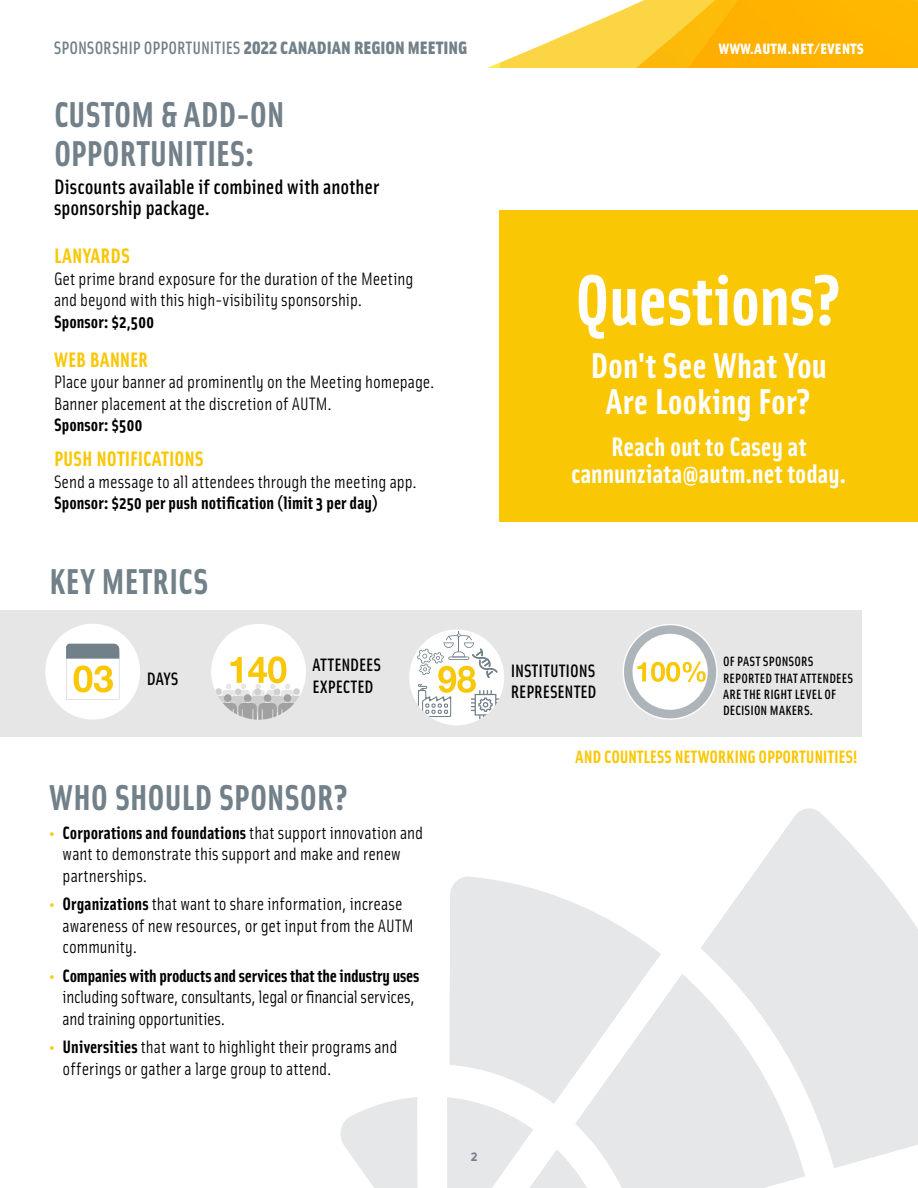
<style>
.page{position:relative;width:918px;height:1188px;background:#fff}
.page>*{position:absolute;margin:0;border:0;box-sizing:border-box;transform-origin:0 0}
.t1{font:700 72px "Solex OT";letter-spacing:-.005em;color:#fff}
.t2{font:700 36px/39px "Solex OT";letter-spacing:-.005em;color:#72808a}
.t3{font:700 36px/36px "Solex OT";color:#fff;text-align:center}
.t4{font:700 27px/27px "Solex OT";letter-spacing:.005em;color:#fff;text-align:center}
.t5{font:500 21px/21px "Solex OT";color:#000}
.t6{font:700 21px "Solex OT";color:#fac705}
.t7{font:18px/21.6px "Solex OT";color:#000}
.t8{font:700 18px "Solex OT";color:#000}
.t9{font:900 18px "Solex OT";color:#72808a}
.t10{font:500 18px/21.6px "Solex OT";color:#000}
.t11{font:700 18px "Solex OT";letter-spacing:-.01em;color:#fac705}
.t12{font:900 15px "Solex OT";letter-spacing:.03em;color:#fff}
.t13{font:500 13.5px/16.2px "Solex OT";letter-spacing:.01em;color:#000}
.t14{font:700 12px "Uni Sans";color:#72808a}
.s1{font-weight:500}
.s2{font-weight:700;color:#fac705}
.s3{font-weight:700}
</style>
<div class="page">
<svg style="left:450px;top:876px;width:211px;height:221px;fill:#e6e7e8"></svg>
<svg style="left:575px;top:974px;width:230px;height:214px;fill:#e6e7e8"></svg>
<svg style="left:341px;top:1097px;width:76px;height:91px"></svg>
<svg style="left:447px;top:1097px;width:160px;height:91px"></svg>
<svg style="left:700px;top:808px;width:218px;height:360px;fill:#e6e7e8"></svg>
<svg style="left:487px;top:0;width:431px;height:68px"></svg>
<div style="left:500px;top:211px;width:418px;height:311px;background:#fac705"></div>
<div style="left:0;top:610px;width:862px;height:126px;background:#e6e6e6"></div>
<div style="left:45px;top:624px;width:95px;height:96px;background:#fff;border-radius:50%"></div>
<svg style="left:66px;top:644px;width:53px;height:56px"></svg>
<div style="left:211px;top:624px;width:95px;height:96px;background:#fff;border-radius:50%"></div>
<svg style="left:211px;top:656px;width:94px;height:64px"></svg>
<svg style="left:624px;top:625px;width:92px;height:93px"></svg>
<div style="left:409px;top:629px;width:95px;height:96px;background:#fff;border-radius:50%"></div>
<svg style="left:417px;top:632px;width:83px;height:87px"></svg>
<p class="t9" style="left:54px;top:35px;width:415px"><span class="s1">SPONSORSHIP OPPORTUNITIES</span> 2022 CANADIAN REGION MEETING</p>
<p class="t12" style="left:719px;top:38px;width:147px">WWW.AUTM.NET/EVENTS</p>
<h2 class="t2" style="left:54px;top:94px;width:232px">CUSTOM &amp; ADD-ON<br>OPPORTUNITIES:</h2>
<p class="t5" style="left:54px;top:176px;width:327px">Discounts available if combined with another sponsorship package.</p>
<p class="t6" style="left:54px;top:242px;width:78px">LANYARDS</p>
<p class="t7" style="left:54px;top:267px;width:361px">Get prime brand exposure for the duration of the Meeting and beyond with this high-visibility sponsorship.</p>
<p class="t8" style="left:54px;top:310px;width:102px">Sponsor: $2,500</p>
<p class="t6" style="left:54px;top:346px;width:96px">WEB BANNER</p>
<p class="t7" style="left:54px;top:371px;width:382px">Place your banner ad prominently on the Meeting homepage.<br>Banner placement at the discretion of AUTM.</p>
<p class="t8" style="left:54px;top:413px;width:90px">Sponsor: $500</p>
<p class="t6" style="left:54px;top:445px;width:151px">PUSH NOTIFICATIONS</p>
<p class="t7" style="left:54px;top:470px;width:364px">Send a message to all attendees through the meeting app.</p>
<p class="t8" style="left:54px;top:491px;width:326px">Sponsor: $250 per push notification (limit 3 per day)</p>
<h2 class="t2" style="left:49px;top:560px;width:161px">KEY METRICS</h2>
<p class="t10" style="left:147px;top:667px;width:33px">DAYS</p>
<p class="t10" style="left:313px;top:653px;width:70px">ATTENDEES<br>EXPECTED</p>
<h2 class="t2" style="left:49px;top:776px;width:301px">WHO SHOULD SPONSOR?</h2>
<p class="t7" style="left:63px;top:821px;width:362px;text-indent:-14px"><span class="s2">•</span> <span class="s3">Corporations and foundations</span> that support innovation and want to demonstrate this support and make and renew partnerships.</p>
<p class="t7" style="left:63px;top:893px;width:352px;text-indent:-14px"><span class="s2">•</span> <span class="s3">Organizations</span> that want to share information, increase awareness of new resources, or get input from the AUTM community.</p>
<p class="t7" style="left:63px;top:964px;width:358px;text-indent:-14px"><span class="s2">•</span> <span class="s3">Companies with products and services that the industry uses </span>including software, consultants, legal or financial services, and training opportunities.</p>
<p class="t7" style="left:63px;top:1036px;width:336px;text-indent:-14px"><span class="s2">•</span> <span class="s3">Universities</span> that want to highlight their programs and offerings or gather a large group to attend.</p>
<h1 class="t1" style="left:575px;top:253px;width:269px">Questions?</h1>
<h2 class="t3" style="left:590px;top:345px;width:238px">Don't See What You<br>Are Looking For?</h2>
<h3 class="t4" style="left:571px;top:431px;width:276px">Reach out to Casey at cannunziata@autm.net today.</h3>
<p class="t13" style="left:723px;top:653px;width:132px">OF PAST SPONSORS<br>REPORTED THAT ATTENDEES<br>ARE THE RIGHT LEVEL OF<br>DECISION MAKERS.</p>
<p class="t11" style="left:576px;top:745px;width:284px">AND COUNTLESS NETWORKING OPPORTUNITIES!</p>
<p class="t10" style="left:511px;top:659px;width:88px">INSTITUTIONS<br>REPRESENTED</p>
<p class="t14" style="left:471px;top:1149px;width:8px">2</p>
</div>
